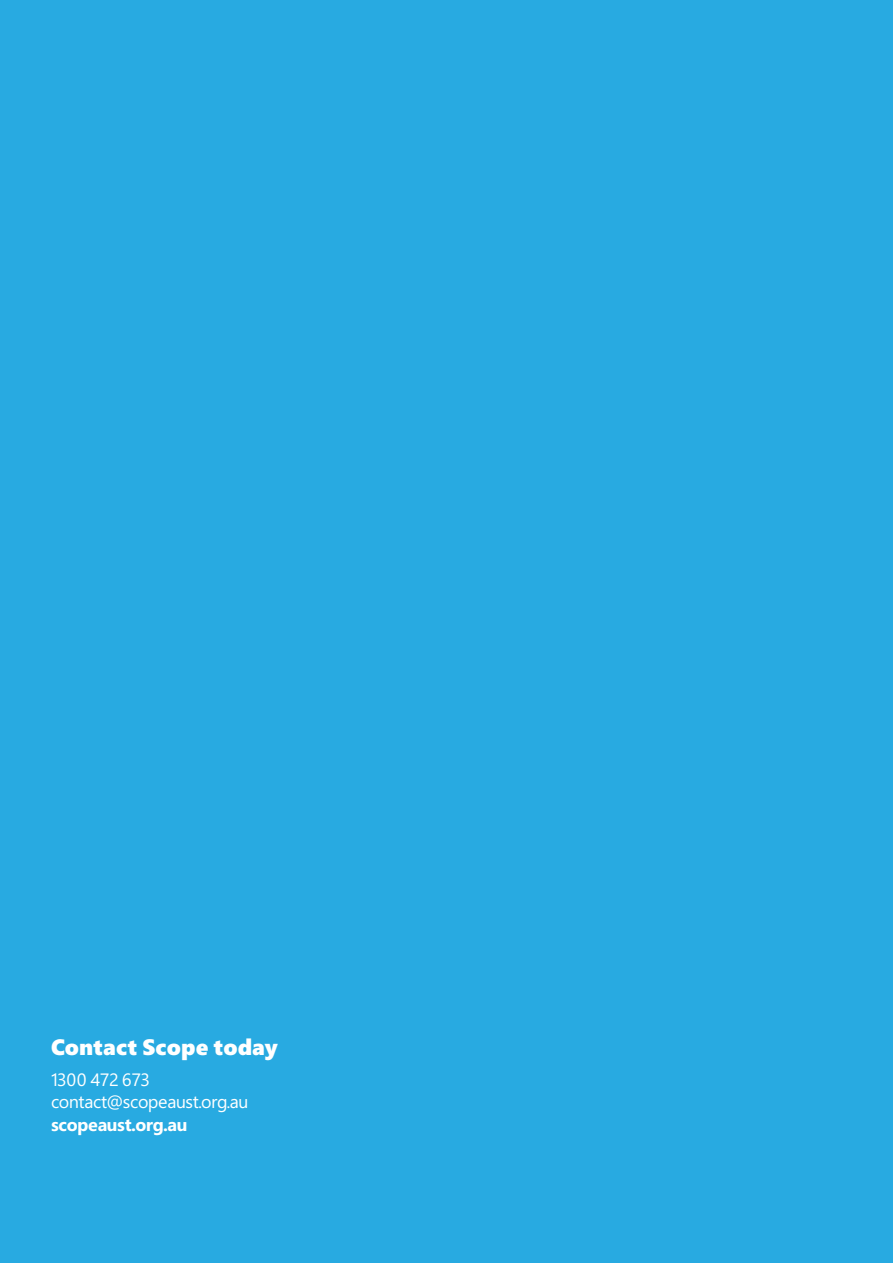
<style>
.page{position:relative;width:893px;height:1263px;background:#28aae1}
.page>*{position:absolute;margin:0;border:0;box-sizing:border-box;transform-origin:0 0}
.t1{font:22.5px "Segoe UI Black";color:#fff}
.t2{font:18px/22.5px "Segoe UI Regular";letter-spacing:-.02em;color:#fff}
.t3{font:18px "Segoe UI Bold";letter-spacing:-.02em;color:#fff}
</style>
<div class="page">
<p class="t1" style="left:51px;top:1033px;width:229px">Contact Scope today</p>
<p class="t2" style="left:51px;top:1068px;width:199px">1300 472 673 contact@scopeaust.org.au</p>
<p class="t3" style="left:51px;top:1114px;width:138px">scopeaust.org.au</p>
</div>
